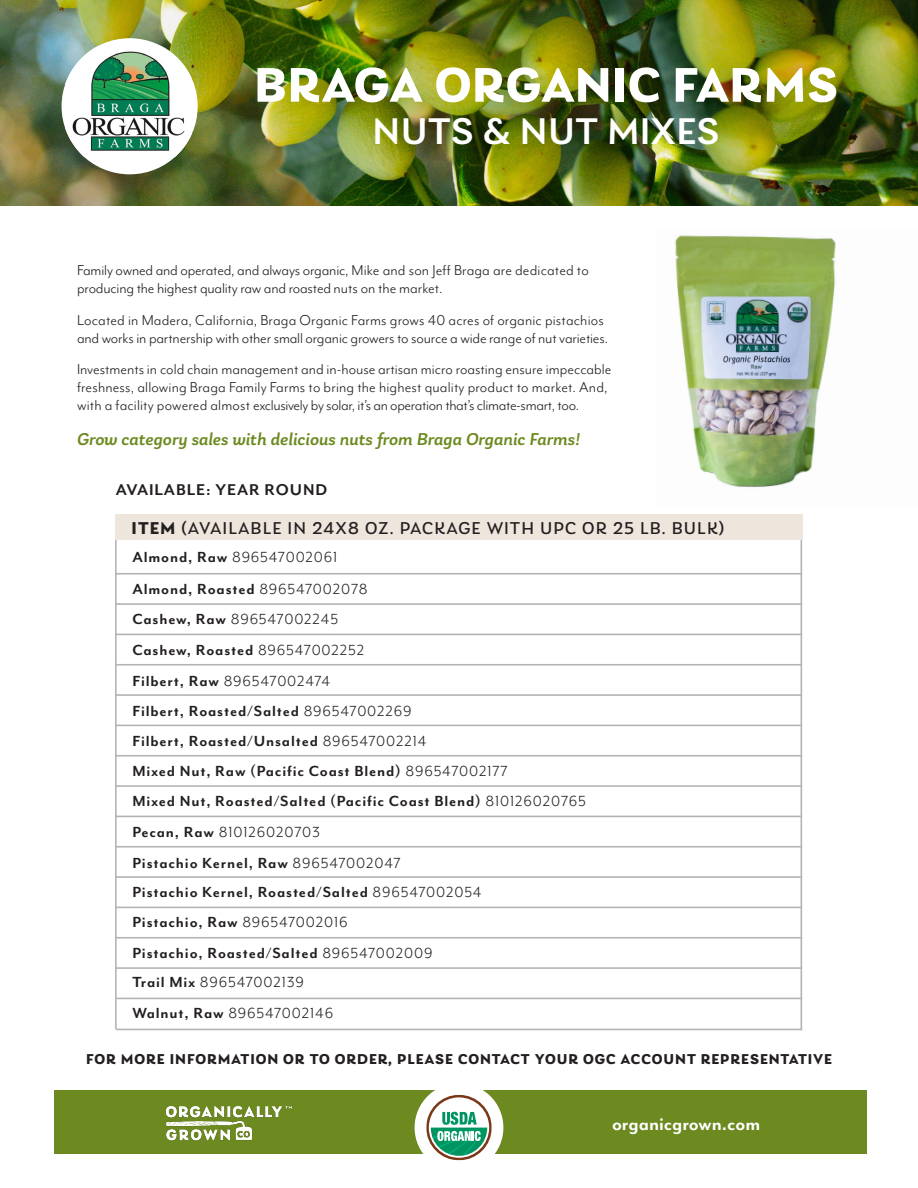
<style>
.page{position:relative;width:918px;height:1188px;background:#fff}
.page>*{position:absolute;margin:0;border:0;box-sizing:border-box;transform-origin:0 0}
.t1{font:700 51px "Laca";letter-spacing:.01em;color:#fff}
.t2{font:500 39px "Laca";letter-spacing:.01em;color:#fff}
.t3{font:700 21px "Mr Eaves Mod OT";color:#fff}
.t4{font:italic 500 18px "Laca";color:#6c8a1f}
.t5{font:18px "Laca";letter-spacing:.06em;color:#231f20}
.t6{font:700 18px "Mr Eaves Mod OT";letter-spacing:.05em;color:#231f20}
.t7{font:700 16.95px "Mr Eaves Mod OT";letter-spacing:.05em;color:#231f20}
.t8{font:16.95px "Mr Eaves Mod OT";letter-spacing:.05em;color:#231f20}
.t9{font:16.5px/18px "Mr Eaves Mod OT";color:#231f20}
.t10{font:700 15px "Laca";letter-spacing:.06em;color:#231f20}
.s1{font-weight:700}
.s2{font-weight:400}
</style>
<div class="page">
<img style="left:675px;top:235px;width:161px;height:253px">
<img style="left:0;top:0;width:918px;height:205px">
<div style="left:62px;top:38px;width:136px;height:136px;background:#fff;border-radius:50%"></div>
<img style="left:65px;top:46px;width:126px;height:111px">
<div style="left:54px;top:1090px;width:813px;height:64px;background:#6c8a1f"></div>
<div style="left:415px;top:1083px;width:88px;height:89px;background:#fff;border-radius:50%"></div>
<svg style="left:426px;top:1095px;width:66px;height:65px"></svg>
<img style="left:165px;top:1106px;width:128px;height:35px">
<hr style="left:115px;top:816px;width:687px;height:1px;background:#b2b3b7">
<hr style="left:115px;top:694px;width:687px;height:2px;background:#b2b3b7">
<hr style="left:115px;top:937px;width:687px;height:2px;background:#b2b3b7">
<hr style="left:115px;top:876px;width:687px;height:2px;background:#b2b3b7">
<hr style="left:115px;top:755px;width:687px;height:2px;background:#b2b3b7">
<hr style="left:116px;top:998px;width:686px;height:1px;background:#b2b3b7">
<hr style="left:116px;top:1029px;width:686px;height:1px;background:#b2b3b7">
<hr style="left:115px;top:846px;width:687px;height:2px;background:#b2b3b7">
<hr style="left:115px;top:725px;width:687px;height:1px;background:#b2b3b7">
<hr style="left:115px;top:967px;width:687px;height:2px;background:#b2b3b7">
<hr style="left:115px;top:907px;width:687px;height:1px;background:#b2b3b7">
<hr style="left:115px;top:785px;width:687px;height:2px;background:#b2b3b7">
<hr style="left:115px;top:517px;width:2px;height:512px;background:#b2b3b7">
<hr style="left:115px;top:573px;width:687px;height:2px;background:#b2b3b7">
<hr style="left:115px;top:634px;width:687px;height:1px;background:#b2b3b7">
<hr style="left:115px;top:603px;width:687px;height:2px;background:#b2b3b7">
<hr style="left:115px;top:664px;width:687px;height:2px;background:#b2b3b7">
<hr style="left:801px;top:517px;width:1px;height:513px;background:#b2b3b7">
<div style="left:115px;top:514px;width:688px;height:26px;background:#eee5dd"></div>
<p class="t1" style="left:254px;top:55px;width:585px">BRAGA ORGANIC FARMS</p>
<p class="t2" style="left:373px;top:109px;width:348px">NUTS &amp; NUT MIXES</p>
<p class="t9" style="left:77px;top:261px;width:513px">Family owned and operated, and always organic, Mike and son Jeff Braga are dedicated to producing the highest quality raw and roasted nuts on the market.</p>
<p class="t9" style="left:77px;top:311px;width:533px">Located in Madera, California, Braga Organic Farms grows 40 acres of organic pistachios and works in partnership with other small organic growers to source a wide range of nut varieties.</p>
<p class="t9" style="left:77px;top:360px;width:536px">Investments in cold chain management and in-house artisan micro roasting ensure impeccable freshness, allowing Braga Family Farms to bring the highest quality product to market. And, with a facility powered almost exclusively by solar, it’s an operation that’s climate-smart, too.</p>
<p class="t4" style="left:77px;top:428px;width:505px">Grow category sales with delicious nuts from Braga Organic Farms!</p>
<p class="t6" style="left:116px;top:480px;width:213px">AVAILABLE: YEAR ROUND</p>
<p class="t5" style="left:132px;top:518px;width:594px"><span class="s1">ITEM</span> (AVAILABLE IN 24X8 OZ. PACKAGE WITH UPC OR 25 LB. BULK)</p>
<p class="t8" style="left:132px;top:547px;width:207px"><span class="s1">Almond, Raw</span> 896547002061</p>
<p class="t7" style="left:132px;top:579px;width:237px">Almond, Roasted <span class="s2">896547002078</span></p>
<p class="t8" style="left:132px;top:610px;width:207px"><span class="s1">Cashew, Raw</span> 896547002245</p>
<p class="t7" style="left:132px;top:640px;width:233px">Cashew, Roasted <span class="s2">896547002252</span></p>
<p class="t8" style="left:132px;top:672px;width:199px"><span class="s1">Filbert, Raw</span> 896547002474</p>
<p class="t7" style="left:132px;top:702px;width:281px">Filbert, Roasted/Salted <span class="s2">896547002269</span></p>
<p class="t7" style="left:132px;top:731px;width:296px">Filbert, Roasted/Unsalted <span class="s2">896547002214</span></p>
<p class="t7" style="left:132px;top:761px;width:377px">Mixed Nut, Raw (Pacific Coast Blend) <span class="s2">896547002177</span></p>
<p class="t7" style="left:132px;top:791px;width:455px">Mixed Nut, Roasted/Salted (Pacific Coast Blend) <span class="s2">810126020765</span></p>
<p class="t8" style="left:132px;top:823px;width:189px"><span class="s1">Pecan, Raw</span> 810126020703</p>
<p class="t7" style="left:132px;top:853px;width:270px">Pistachio Kernel, Raw <span class="s2">896547002047</span></p>
<p class="t7" style="left:132px;top:882px;width:351px">Pistachio Kernel, Roasted/Salted <span class="s2">896547002054</span></p>
<p class="t7" style="left:132px;top:912px;width:217px">Pistachio, Raw <span class="s2">896547002016</span></p>
<p class="t7" style="left:132px;top:943px;width:302px">Pistachio, Roasted/Salted <span class="s2">896547002009</span></p>
<p class="t8" style="left:132px;top:973px;width:173px"><span class="s1">Trail Mix</span> 896547002139</p>
<p class="t8" style="left:132px;top:1004px;width:202px"><span class="s1">Walnut, Raw</span> 896547002146</p>
<p class="t10" style="left:86px;top:1050px;width:747px">FOR MORE INFORMATION OR TO ORDER, PLEASE CONTACT YOUR OGC ACCOUNT REPRESENTATIVE</p>
<p class="t3" style="left:612px;top:1112px;width:150px">organicgrown.com</p>
</div>
